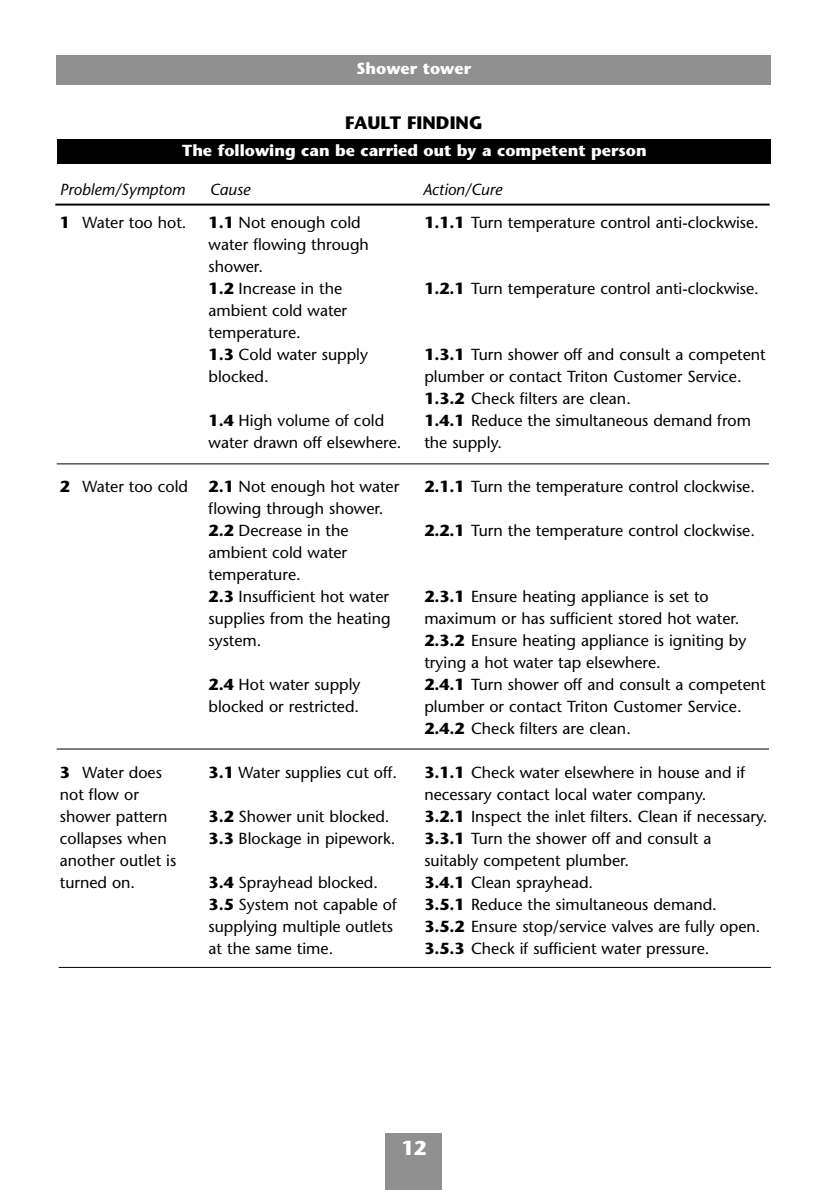
<style>
.page{position:relative;width:838px;height:1190px;background:#fff}
.page>*{position:absolute;margin:0;border:0;box-sizing:border-box;transform-origin:0 0}
.t1{font:700 20px "Stone Sans";color:#fff}
.t2{font:700 18px "Stone Sans";color:#000}
.t3{font:16px/22px "Stone Sans";color:#000}
.t4{font:700 16px "Stone Sans";color:#fff}
.t5{font:italic 16px "Stone Sans";color:#000}
.s1{font-weight:700}
</style>
<div class="page">
<div style="left:57px;top:55px;width:714px;height:30px;background:#909090"></div>
<div style="left:386px;top:1134px;width:56px;height:56px;background:#909090"></div>
<div style="left:58px;top:140px;width:713px;height:24px;background:#000"></div>
<hr style="left:59px;top:967px;width:712px;height:1px;background:#000">
<hr style="left:57px;top:464px;width:712px;height:1px;background:#000">
<hr style="left:57px;top:749px;width:712px;height:1px;background:#000">
<hr style="left:55px;top:204px;width:715px;height:2px;background:#000">
<p class="t4" style="left:357px;top:62px;width:116px">Shower tower</p>
<p class="t2" style="left:345px;top:115px;width:139px">FAULT FINDING</p>
<p class="t4" style="left:182px;top:144px;width:466px">The following can be carried out by a competent person</p>
<p class="t5" style="left:60px;top:183px;width:127px">Problem/Symptom</p>
<p class="t5" style="left:210px;top:183px;width:42px">Cause</p>
<p class="t5" style="left:423px;top:183px;width:81px">Action/Cure</p>
<p class="t3" style="left:60px;top:213px;width:128px"><span class="s1">1</span> Water too hot.</p>
<p class="t3" style="left:60px;top:477px;width:130px"><span class="s1">2</span> Water too cold</p>
<p class="t3" style="left:60px;top:763px;width:118px"><span class="s1">3</span> Water does not flow or shower pattern collapses when another outlet is turned on.</p>
<p class="t3" style="left:209px;top:213px;width:162px"><span class="s1">1.1</span> Not enough cold water flowing through shower.<br><span class="s1">1.2</span> Increase in the ambient cold water temperature.<br><span class="s1">1.3</span> Cold water supply blocked.</p>
<p class="t3" style="left:209px;top:411px;width:194px"><span class="s1">1.4</span> High volume of cold water drawn off elsewhere.</p>
<p class="t3" style="left:209px;top:477px;width:192px"><span class="s1">2.1</span> Not enough hot water flowing through shower.<br><span class="s1">2.2</span> Decrease in the ambient cold water temperature.<br><span class="s1">2.3</span> Insufficient hot water supplies from the heating system.</p>
<p class="t3" style="left:209px;top:675px;width:153px"><span class="s1">2.4</span> Hot water supply blocked or restricted.</p>
<p class="t3" style="left:209px;top:763px;width:190px"><span class="s1">3.1</span> Water supplies cut off.</p>
<p class="t3" style="left:209px;top:807px;width:188px"><span class="s1">3.2</span> Shower unit blocked.<br><span class="s1">3.3</span> Blockage in pipework.</p>
<p class="t3" style="left:209px;top:873px;width:190px"><span class="s1">3.4</span> Sprayhead blocked.<br><span class="s1">3.5</span> System not capable of supplying multiple outlets at the same time.</p>
<p class="t3" style="left:424px;top:213px;width:336px"><span class="s1">1.1.1</span> Turn temperature control anti-clockwise.</p>
<p class="t3" style="left:424px;top:279px;width:336px"><span class="s1">1.2.1</span> Turn temperature control anti-clockwise.</p>
<p class="t3" style="left:424px;top:345px;width:343px"><span class="s1">1.3.1</span> Turn shower off and consult a competent plumber or contact Triton Customer Service.<br><span class="s1">1.3.2</span> Check filters are clean.<br><span class="s1">1.4.1</span> Reduce the simultaneous demand from the supply.</p>
<p class="t3" style="left:424px;top:477px;width:332px"><span class="s1">2.1.1</span> Turn the temperature control clockwise.</p>
<p class="t3" style="left:424px;top:521px;width:332px"><span class="s1">2.2.1</span> Turn the temperature control clockwise.</p>
<p class="t3" style="left:424px;top:587px;width:343px"><span class="s1">2.3.1</span> Ensure heating appliance is set to maximum or has sufficient stored hot water.<br><span class="s1">2.3.2</span> Ensure heating appliance is igniting by trying a hot water tap elsewhere.<br><span class="s1">2.4.1</span> Turn shower off and consult a competent plumber or contact Triton Customer Service.<br><span class="s1">2.4.2</span> Check filters are clean.</p>
<p class="t3" style="left:424px;top:763px;width:345px"><span class="s1">3.1.1</span> Check water elsewhere in house and if necessary contact local water company.<br><span class="s1">3.2.1</span> Inspect the inlet filters. Clean if necessary.<br><span class="s1">3.3.1</span> Turn the shower off and consult a suitably competent plumber.<br><span class="s1">3.4.1</span> Clean sprayhead.<br><span class="s1">3.5.1</span> Reduce the simultaneous demand.<br><span class="s1">3.5.2</span> Ensure stop/service valves are fully open.<br><span class="s1">3.5.3</span> Check if sufficient water pressure.</p>
<p class="t1" style="left:401px;top:1140px;width:27px">12</p>
</div>
